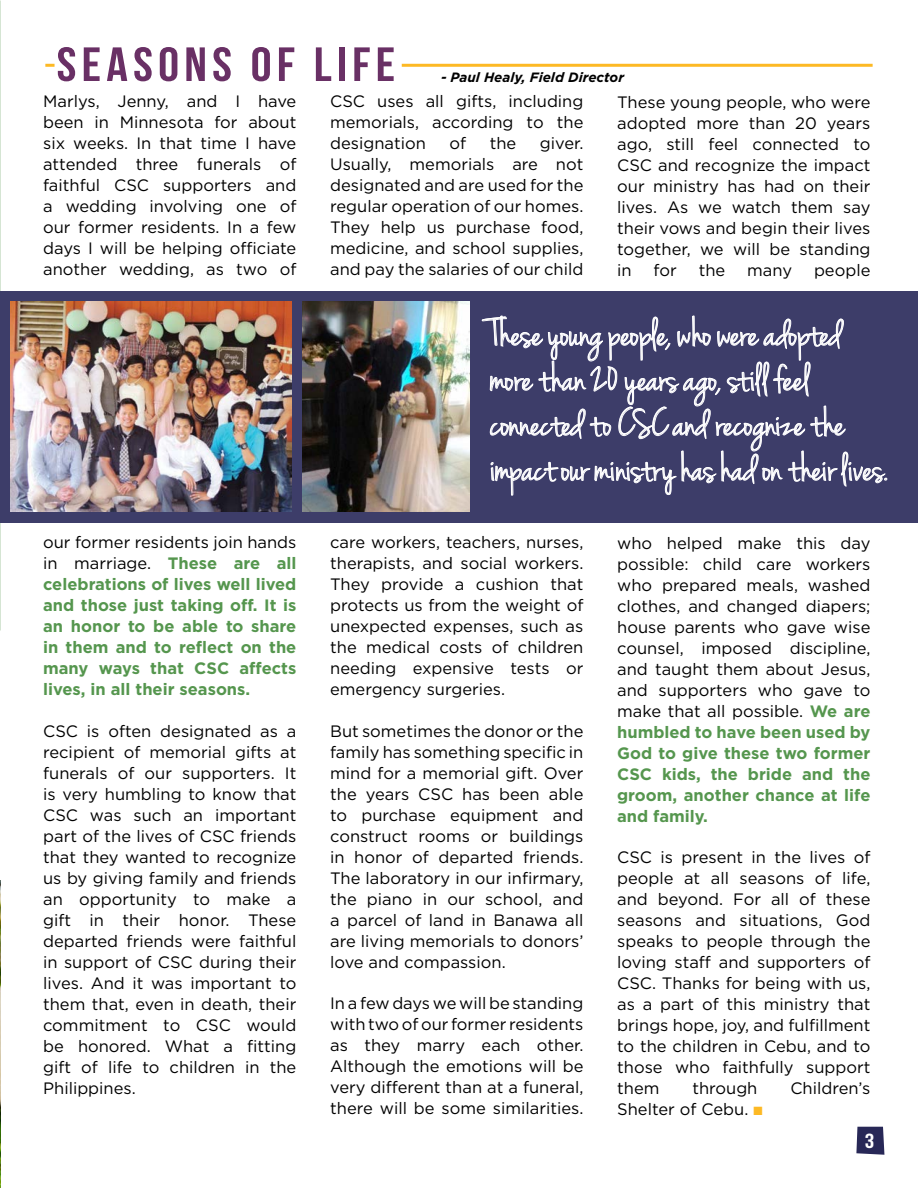
<style>
.page{position:relative;width:918px;height:1188px;background:#fff}
.page>*{position:absolute;margin:0;border:0;box-sizing:border-box;transform-origin:0 0}
.t1{font:48px "Bebas Neue";letter-spacing:.1em;color:#693065;scale:1.1 1}
.t2{font:40.5px/45px "Jenna Sue";color:#fff}
.t3{font:20.4px "Bebas Neue";color:#fff;scale:1.18 1}
.t4{font:16.5px/21px "Gotham";color:#000;text-align:justify}
.t5{font:700 16.5px/21px "Gotham";color:#55964e;text-align:justify}
.t6{font:italic 700 13.5px "Gotham";color:#000}
.s1{font-weight:400;color:#000}
.s2{font-weight:700;color:#55964e}
.s3{color:#fdb924}
</style>
<div class="page">
<hr style="left:402px;top:64px;width:471px;height:3px;background:#fdb924">
<svg style="left:45px;top:64px;width:10px;height:3px"></svg>
<img style="left:0;top:880px;width:1px;height:308px">
<div style="left:0;top:291px;width:918px;height:231px;background:#3d3d69"></div>
<img style="left:10px;top:301px;width:281px;height:211px">
<svg style="left:481px;top:315px;width:407px;height:181px"></svg>
<img style="left:302px;top:301px;width:168px;height:211px">
<svg style="left:856px;top:1127px;width:28px;height:28px"></svg>
<h1 class="t1" style="left:57px;top:38px;width:309px">SEASONS OF LIFE</h1>
<p class="t4" style="left:43px;top:91px;width:255px">Marlys, Jenny, and I have been in Minnesota for about six weeks. In that time I have attended three funerals of faithful CSC supporters and a wedding involving one of our former residents. In a few days I will be helping officiate another wedding, as two of</p>
<p class="t6" style="left:441px;top:70px;width:185px">- Paul Healy, Field Director</p>
<p class="t4" style="left:330px;top:91px;width:255px">CSC uses all gifts, including memorials, according to the designation</p>
<p class="t4" style="left:617px;top:91px;width:255px">These young people, who were adopted more than 20 years ago, still feel connected to CSC and recognize the impact our ministry has had on their lives. As we watch them say their vows and begin their lives together, we will be standing in</p>
<p class="t4" style="left:449px;top:133px;width:18px">of</p>
<p class="t4" style="left:490px;top:133px;width:28px">the</p>
<p class="t4" style="left:330px;top:133px;width:255px;text-indent:210px">giver.<br>Usually, memorials are not designated and are used for the regular operation of our homes.<br>They help us purchase food, medicine, and school supplies, and pay the salaries of our child</p>
<p class="t4" style="left:654px;top:259px;width:25px">for</p>
<p class="t4" style="left:699px;top:259px;width:28px">the</p>
<p class="t4" style="left:747px;top:259px;width:46px">many</p>
<p class="t4" style="left:814px;top:259px;width:58px">people</p>
<p class="t5" style="left:43px;top:532px;width:255px"><span class="s1">our former residents join hands in marriage.</span> These are all celebrations of lives well lived and those just taking off. It is an honor to be able to share in them and to reflect on the many ways that CSC affects lives, in all their seasons.</p>
<p class="t4" style="left:43px;top:720px;width:255px">CSC is often designated as a recipient of memorial gifts at funerals of our supporters. It is very humbling to know that CSC was such an important part of the lives of CSC friends that they wanted to recognize us by giving family and friends an opportunity to make a gift in their honor. These departed friends were faithful in support of CSC during their lives. And it was important to them that, even in death, their commitment to CSC would be honored. What a fitting gift of life to children in the Philippines.</p>
<h2 class="t2" style="left:490px;top:313px;width:399px">These young people, who were adopted more than 20 years ago, still feel connected to CSC and recognize the impact our ministry has had on their lives.</h2>
<p class="t4" style="left:330px;top:532px;width:255px">care workers, teachers, nurses, therapists, and social workers.<br>They provide a cushion that protects us from the weight of unexpected expenses, such as the medical costs of children needing expensive tests or emergency surgeries.</p>
<p class="t4" style="left:330px;top:720px;width:255px">But sometimes the donor or the family has something specific in mind for a memorial gift. Over the years CSC has been able to purchase equipment and construct rooms or buildings in honor of departed friends.<br>The laboratory in our infirmary, the piano in our school, and a parcel of land in Banawa all are living memorials to donors’ love and compassion.</p>
<p class="t4" style="left:330px;top:992px;width:255px">In a few days we will be standing with two of our former residents as they marry each other.<br>Although the emotions will be very different than at a funeral, there will be some similarities.</p>
<p class="t4" style="left:617px;top:532px;width:255px">who helped make this day possible: child care workers who prepared meals, washed clothes, and changed diapers; house parents who gave wise counsel, imposed discipline, and taught them about Jesus, and supporters who gave to make that all possible. <span class="s2">We are humbled to have been used by God to give these two former CSC kids, the bride and the groom, another chance at life and family.</span></p>
<p class="t4" style="left:617px;top:846px;width:255px">CSC is present in the lives of people at all seasons of life, and beyond. For all of these seasons and situations, God speaks to people through the loving staff and supporters of CSC. Thanks for being with us, as a part of this ministry that brings hope, joy, and fulfillment to the children in Cebu, and to those who faithfully support them</p>
<p class="t4" style="left:692px;top:1077px;width:67px">through</p>
<p class="t4" style="left:790px;top:1077px;width:82px">Children’s</p>
<p class="t4" style="left:617px;top:1098px;width:147px">Shelter of Cebu. <span class="s3">■</span></p>
<p class="t3" style="left:865px;top:1130px;width:10px">3</p>
</div>
